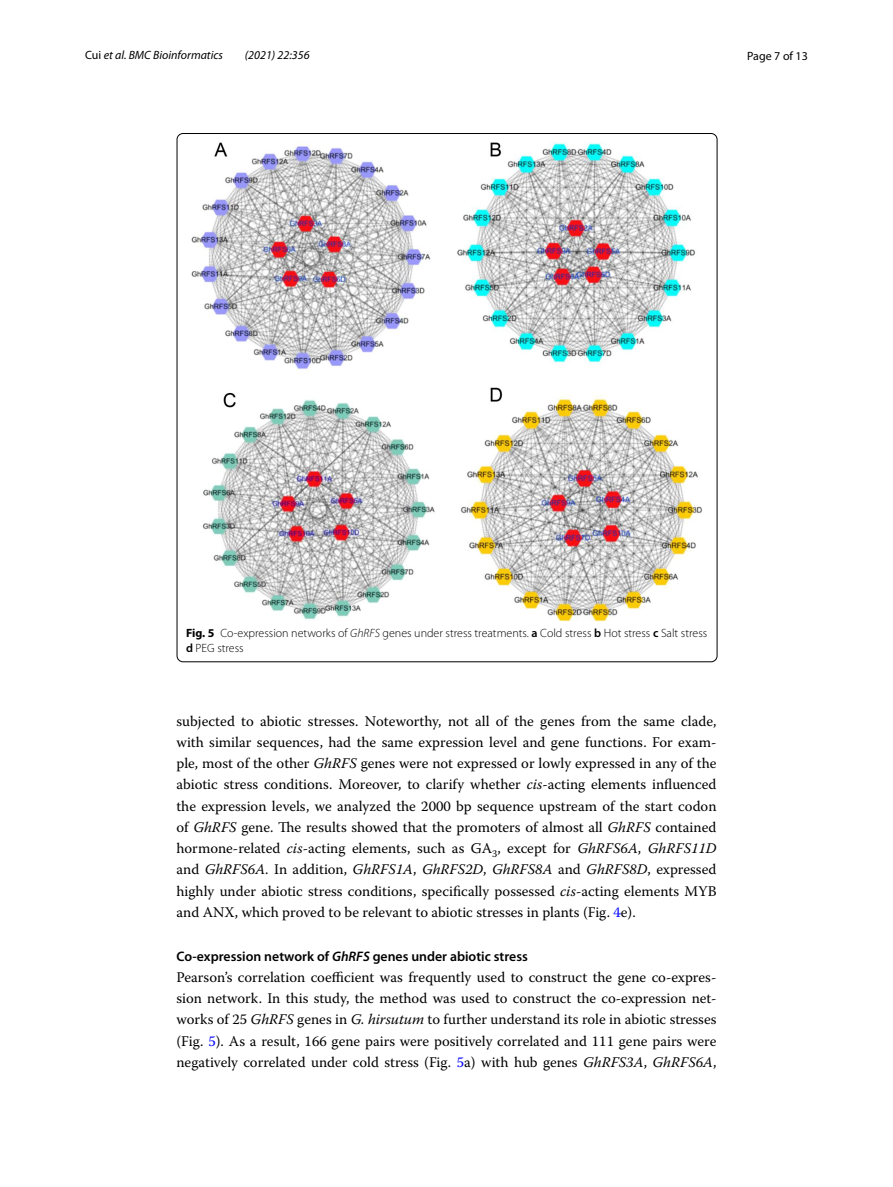
<style>
.page{position:relative;width:893px;height:1187px;background:#fff}
.page>*{position:absolute;margin:0;border:0;box-sizing:border-box;transform-origin:0 0}
.t1{font:14.7px/21.3px "Warnock Pro";color:#000;text-align:justify}
.t2{font:600 13.8px "Myriad Pro";color:#000}
.t3{font:300 12px/15px "Myriad Pro";color:#000}
.t4{font:italic 12px "Myriad Pro";color:#000}
.t5{font:12px "Myriad Pro";color:#000}
.s1{font-style:normal}
.s2{font-weight:700}
.s3{font-style:italic}
.s4{font-weight:600}
.s5{color:#00f}
</style>
<div class="page">
<img style="left:192px;top:142px;width:510px;height:480px">
<p class="t4" style="left:85px;top:48px;width:140px"><span class="s1">Cui</span> et al. BMC Bioinformatics</p>
<p class="t4" style="left:245px;top:48px;width:66px">(2021) 22:356</p>
<p class="t5" style="left:747px;top:48px;width:62px">Page 7 of 13</p>
<p class="t3" style="left:186px;top:625px;width:523px"><span class="s2">Fig. 5</span> Co-expression networks of <span class="s3">GhRFS</span> genes under stress treatments. <span class="s4">a</span> Cold stress <span class="s4">b</span> Hot stress <span class="s4">c</span> Salt stress <span class="s4">d</span> PEG stress</p>
<p class="t1" style="left:176px;top:709px;width:542px">subjected to abiotic stresses. Noteworthy, not all of the genes from the same clade, with similar sequences, had the same expression level and gene functions. For exam&shy;ple, most of the other <span class="s3">GhRFS</span> genes were not expressed or lowly expressed in any of the abiotic stress conditions. Moreover, to clarify whether <span class="s3">cis</span>-acting elements influenced the expression levels, we analyzed the 2000 bp sequence upstream of the start codon of <span class="s3">GhRFS</span> gene. The results showed that the promoters of almost all <span class="s3">GhRFS</span> contained hormone-related <span class="s3">cis</span>-acting elements, such as GA<sub>3</sub>, except for <span class="s3">GhRFS6A</span>, <span class="s3">GhRFS11D </span>and <span class="s3">GhRFS6A</span>. In addition, <span class="s3">GhRFS1A</span>, <span class="s3">GhRFS2D</span>, <span class="s3">GhRFS8A</span> and <span class="s3">GhRFS8D</span>, expressed highly under abiotic stress conditions, specifically possessed <span class="s3">cis</span>-acting elements MYB and ANX, which proved to be relevant to abiotic stresses in plants (Fig. <span class="s5">4</span>e).</p>
<p class="t2" style="left:176px;top:947px;width:353px">Co‑expression network of <span class="s3">GhRFS</span> genes under abiotic stress</p>
<p class="t1" style="left:176px;top:966px;width:542px">Pearson’s correlation coefficient was frequently used to construct the gene co-expres&shy;sion network. In this study, the method was used to construct the co-expression net&shy;works of 25 <span class="s3">GhRFS</span> genes in <span class="s3">G. hirsutum</span> to further understand its role in abiotic stresses (Fig. <span class="s5">5</span>). As a result, 166 gene pairs were positively correlated and 111 gene pairs were negatively correlated under cold stress (Fig. <span class="s5">5</span>a) with hub genes <span class="s3">GhRFS3A</span>, <span class="s3">GhRFS6A</span>,</p>
</div>
